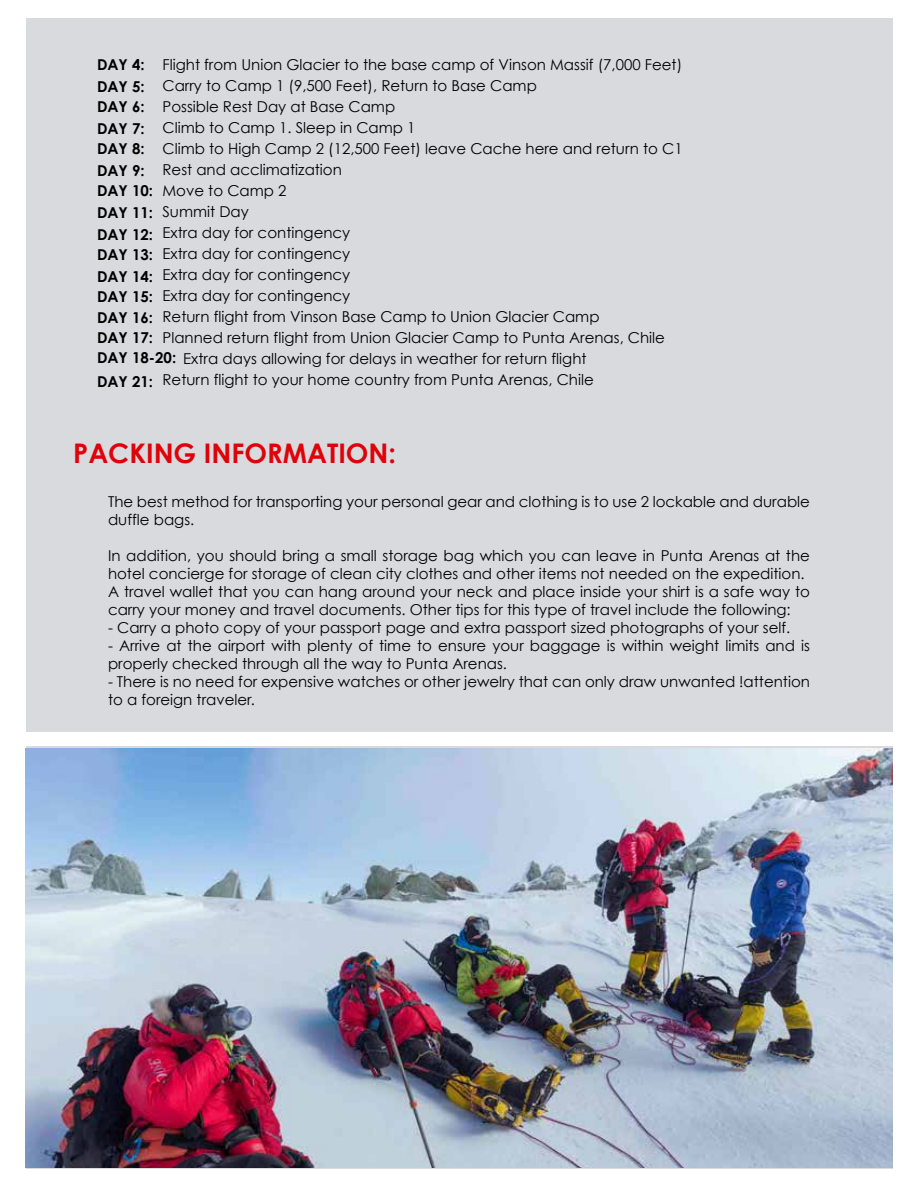
<style>
.page{position:relative;width:918px;height:1188px;background:#fff}
.page>*{position:absolute;margin:0;border:0;box-sizing:border-box;transform-origin:0 0}
.t1{font:700 27px "Century Gothic";color:#df0209}
.t2{font:15px/18px "Century Gothic";color:#000}
.t3{font:700 15px/20.2px "Century Gothic";color:#000}
</style>
<div class="page">
<div style="left:26px;top:19px;width:866px;height:1150px;background:#d9dade"></div>
<div style="left:9px;top:732px;width:900px;height:14px;background:#fff"></div>
<img style="left:26px;top:749px;width:866px;height:419px">
<p class="t2" style="left:162px;top:56px;width:521px">Flight from Union Glacier to the base camp of Vinson Massif (7,000 Feet)</p>
<p class="t2" style="left:162px;top:77px;width:376px">Carry to Camp 1 (9,500 Feet), Return to Base Camp</p>
<p class="t2" style="left:162px;top:98px;width:234px">Possible Rest Day at Base Camp</p>
<p class="t2" style="left:162px;top:119px;width:255px">Climb to Camp 1. Sleep in Camp 1</p>
<p class="t2" style="left:162px;top:140px;width:522px">Climb to High Camp 2 (12,500 Feet) leave Cache here and return to C1</p>
<p class="t2" style="left:162px;top:161px;width:181px">Rest and acclimatization</p>
<p class="t2" style="left:162px;top:182px;width:126px">Move to Camp 2</p>
<p class="t2" style="left:162px;top:203px;width:88px">Summit Day</p>
<p class="t2" style="left:162px;top:224px;width:189px">Extra day for contingency</p>
<p class="t2" style="left:162px;top:245px;width:189px">Extra day for contingency</p>
<p class="t2" style="left:162px;top:266px;width:189px">Extra day for contingency</p>
<p class="t2" style="left:162px;top:287px;width:189px">Extra day for contingency</p>
<p class="t2" style="left:162px;top:308px;width:439px">Return flight from Vinson Base Camp to Union Glacier Camp</p>
<p class="t2" style="left:162px;top:329px;width:504px">Planned return flight from Union Glacier Camp to Punta Arenas, Chile</p>
<p class="t2" style="left:183px;top:350px;width:405px">Extra days allowing for delays in weather for return flight</p>
<p class="t2" style="left:162px;top:371px;width:433px">Return flight to your home country from Punta Arenas, Chile</p>
<p class="t3" style="left:97px;top:54px;width:49px;line-height:20.7px;text-align:justify">DAY 4:<br>DAY 5:<br>DAY 6:</p>
<p class="t3" style="left:97px;top:118px;width:49px">DAY 7:<br>DAY 8:</p>
<p class="t3" style="left:97px;top:159px;width:58px;line-height:21.3px">DAY 9:<br>DAY 10:<br>DAY 11:<br>DAY 12:</p>
<p class="t3" style="left:97px;top:243px;width:58px;line-height:21.6px">DAY 13:<br>DAY 14:</p>
<p class="t3" style="left:97px;top:286px;width:81px">DAY 15:<br>DAY 16:<br>DAY 17:<br>DAY 18-20:</p>
<p class="t3" style="left:97px;top:371px;width:58px">DAY 21:</p>
<h1 class="t1" style="left:73px;top:436px;width:324px">PACKING INFORMATION:</h1>
<p class="t2" style="left:108px;top:492px;width:703px">The best method for transporting your personal gear and clothing is to use 2 lockable and durable duffle bags.</p>
<p class="t2" style="left:108px;top:546px;width:703px">In addition, you should bring a small storage bag which you can leave in Punta Arenas at the hotel concierge for storage of clean city clothes and other items not needed on the expedition.<br>A travel wallet that you can hang around your neck and place inside your shirt is a safe way to carry your money and travel documents. Other tips for this type of travel include the following:</p>
<p class="t2" style="left:108px;top:618px;width:684px">- Carry a photo copy of your passport page and extra passport sized photographs of your self.</p>
<p class="t2" style="left:108px;top:636px;width:703px">- Arrive at the airport with plenty of time to ensure your baggage is within weight limits and is properly checked through all the way to Punta Arenas.</p>
<p class="t2" style="left:108px;top:672px;width:704px">- There is no need for expensive watches or other jewelry that can only draw unwanted !attention to a foreign traveler.</p>
</div>
